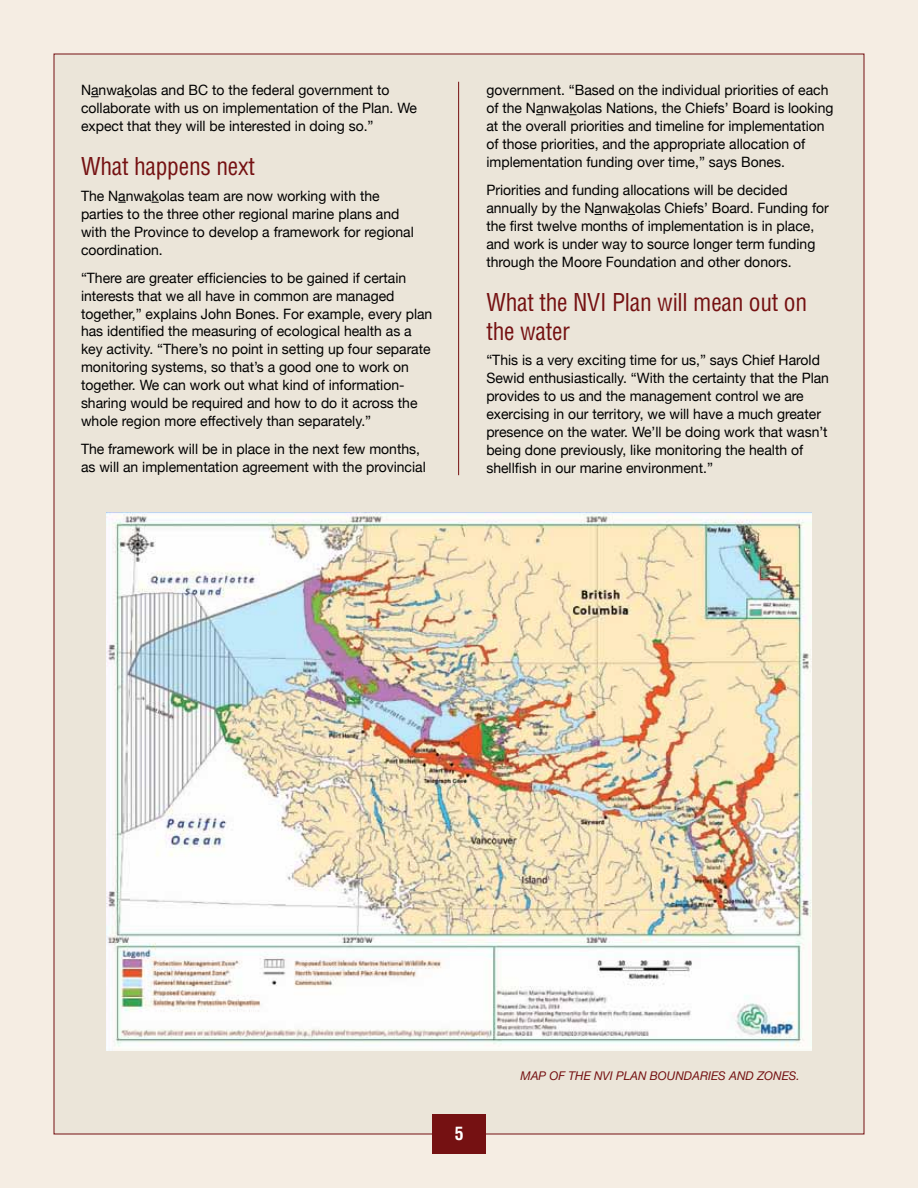
<style>
.page{position:relative;width:918px;height:1188px;background:#f5ede3}
.page>*{position:absolute;margin:0;border:0;box-sizing:border-box;transform-origin:0 0}
.t1{font:condensed 24px/28.8px "Helvetica";letter-spacing:-.01em;color:#751112}
.t2{font:700 condensed 18px "Helvetica";color:#fff}
.t3{font:14.25px/18px "Helvetica Neue";color:#000}
.t4{font:italic 12px "Helvetica Neue";color:#751112}
</style>
<div class="page">
<div style="left:54px;top:54px;width:810px;height:1080px;background:#ebe5d9"></div>
<div style="left:432px;top:1115px;width:54px;height:39px;background:#751112"></div>
<hr style="left:458px;top:82px;width:1px;height:393px;background:#751112">
<img style="left:106px;top:513px;width:705px;height:537px">
<p class="t3" style="left:81px;top:82px;width:337px">Nanwakolas and BC to the federal government to collaborate with us on implementation of the Plan. We expect that they will be interested in doing so.”</p>
<h1 class="t1" style="left:81px;top:152px;width:175px">What happens next</h1>
<p class="t3" style="left:81px;top:188px;width:334px">The Nanwakolas team are now working with the parties to the three other regional marine plans and with the Province to develop a framework for regional coordination.</p>
<p class="t3" style="left:81px;top:269px;width:353px">“There are greater efficiencies to be gained if certain interests that we all have in common are managed together,” explains John Bones. For example, every plan has identified the measuring of ecological health as a key activity. “There’s no point in setting up four separate monitoring systems, so that’s a good one to work on together. We can work out what kind of information&shy;sharing would be required and how to do it across the whole region more effectively than separately.”</p>
<p class="t3" style="left:81px;top:441px;width:346px">The framework will be in place in the next few months, as will an implementation agreement with the provincial</p>
<p class="t3" style="left:486px;top:82px;width:349px">government. “Based on the individual priorities of each of the Nanwakolas Nations, the Chiefs’ Board is looking at the overall priorities and timeline for implementation of those priorities, and the appropriate allocation of implementation funding over time,” says Bones.</p>
<p class="t3" style="left:486px;top:182px;width:344px">Priorities and funding allocations will be decided annually by the Nanwakolas Chiefs’ Board. Funding for the first twelve months of implementation is in place, and work is under way to source longer term funding through the Moore Foundation and other donors.</p>
<h1 class="t1" style="left:486px;top:287px;width:322px">What the NVI Plan will mean out on the water</h1>
<p class="t3" style="left:486px;top:352px;width:344px">“This is a very exciting time for us,” says Chief Harold Sewid enthusiastically. “With the certainty that the Plan provides to us and the management control we are exercising in our territory, we will have a much greater presence on the water. We’ll be doing work that wasn’t being done previously, like monitoring the health of shellfish in our marine environment.”</p>
<p class="t2" style="left:455px;top:1122px;width:10px">5</p>
<p class="t4" style="left:521px;top:1067px;width:281px">MAP OF THE NVI PLAN BOUNDARIES AND ZONES .</p>
</div>
